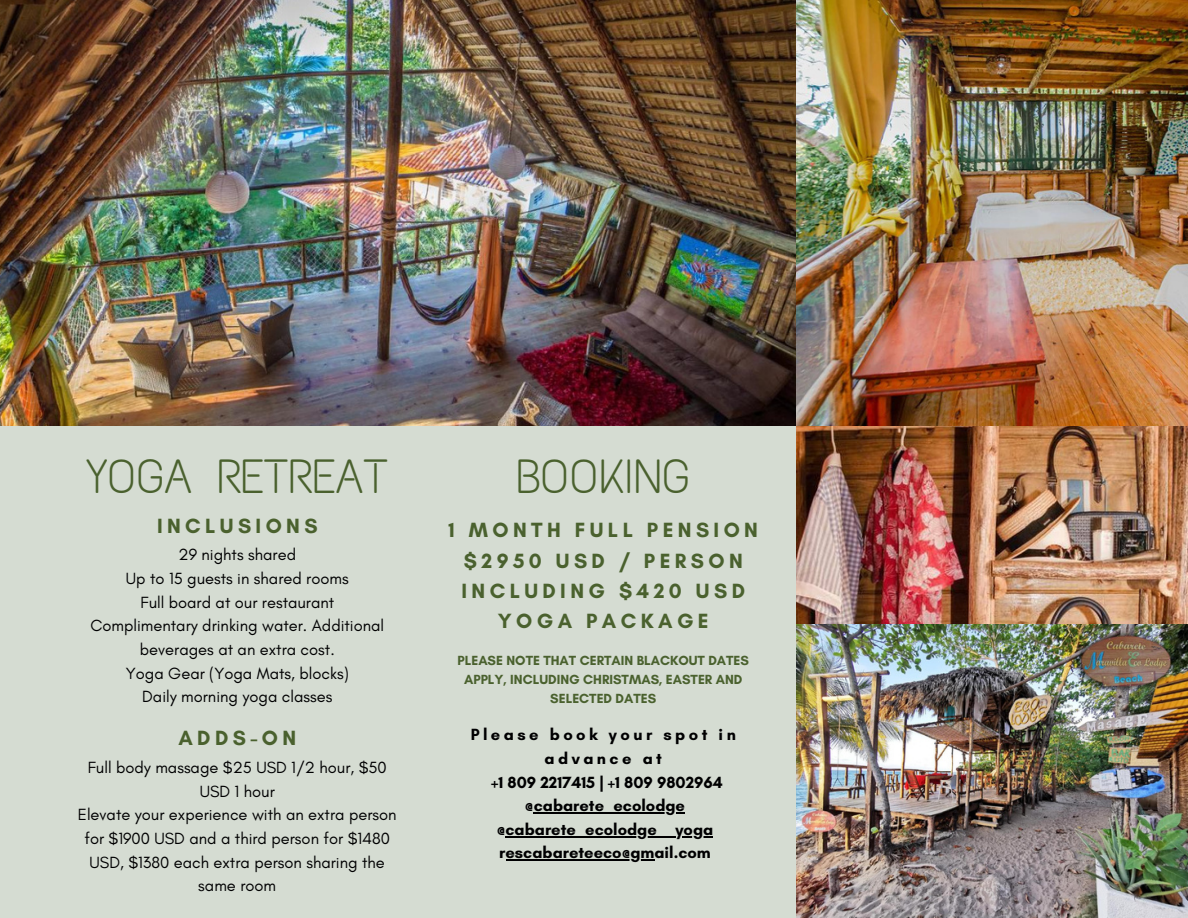
<style>
.page{position:relative;width:1188px;height:918px;background:#d5dcd2}
.page>*{position:absolute;margin:0;border:0;box-sizing:border-box;transform-origin:0 0}
.t1{font:48px "Text Me One";color:#4a612e}
.t2{font:700 21px/30.3px "Glacial Indifference";letter-spacing:.21em;color:#4a612e;text-align:center}
.t3{font:16.5px/23.7px "Glacial Indifference";color:#000001;text-align:center}
.t4{font:700 16.5px/23.7px "Glacial Indifference";color:#000001;text-align:center}
.t5{font:700 13.5px/19.2px "Glacial Indifference";color:#4a612e;text-align:center}
</style>
<div class="page">
<img style="left:0;top:0;width:1188px;height:425px">
<img style="left:796px;top:335px;width:392px;height:289px">
<img style="left:796px;top:624px;width:392px;height:294px">
<hr style="left:534px;top:812px;width:151px;height:1px;background:#000001">
<hr style="left:506px;top:836px;width:207px;height:1px;background:#000001">
<hr style="left:506px;top:860px;width:149px;height:1px;background:#000001">
<p class="t1" style="left:87px;top:447px;width:303px">YOGA RETREAT</p>
<p class="t2" style="left:157px;top:510px;width:162px">INCLUSIONS</p>
<p class="t3" style="left:90px;top:543px;width:295px">29 nights shared<br>Up to 15 guests in shared rooms<br>Full board at our restaurant<br>Complimentary drinking water. Additional beverages at an extra cost.<br>Yoga Gear (Yoga Mats, blocks)<br>Daily morning yoga classes</p>
<p class="t2" style="left:178px;top:723px;width:119px">ADDS-ON</p>
<p class="t3" style="left:78px;top:756px;width:320px">Full body massage $25 USD 1/2 hour, $50<br>USD 1 hour<br>Elevate your experience with an extra person for $1900 USD and a third person for $1480<br>USD, $1380 each extra person sharing the same room</p>
<h1 class="t1" style="left:516px;top:447px;width:176px">BOOKING</h1>
<p class="t2" style="left:449px;top:515px;width:311px">1 MONTH FULL PENSION $2950 USD / PERSON<br>INCLUDING $420 USD<br>YOGA PACKAGE</p>
<h2 class="t5" style="left:458px;top:650px;width:293px">PLEASE NOTE THAT CERTAIN BLACKOUT DATES<br>APPLY, INCLUDING CHRISTMAS, EASTER AND<br>SELECTED DATES</h2>
<p class="t4" style="left:471px;top:723px;width:267px">Please book your spot in advance at<br>+1 809 2217415 | +1 809 9802964 @cabarete_ecolodge</p>
<h2 class="t4" style="left:497px;top:817px;width:218px">@cabarete_ecolodge__yoga</h2>
<p class="t4" style="left:499px;top:841px;width:213px">rescabareteeco@gmail.com</p>
</div>
